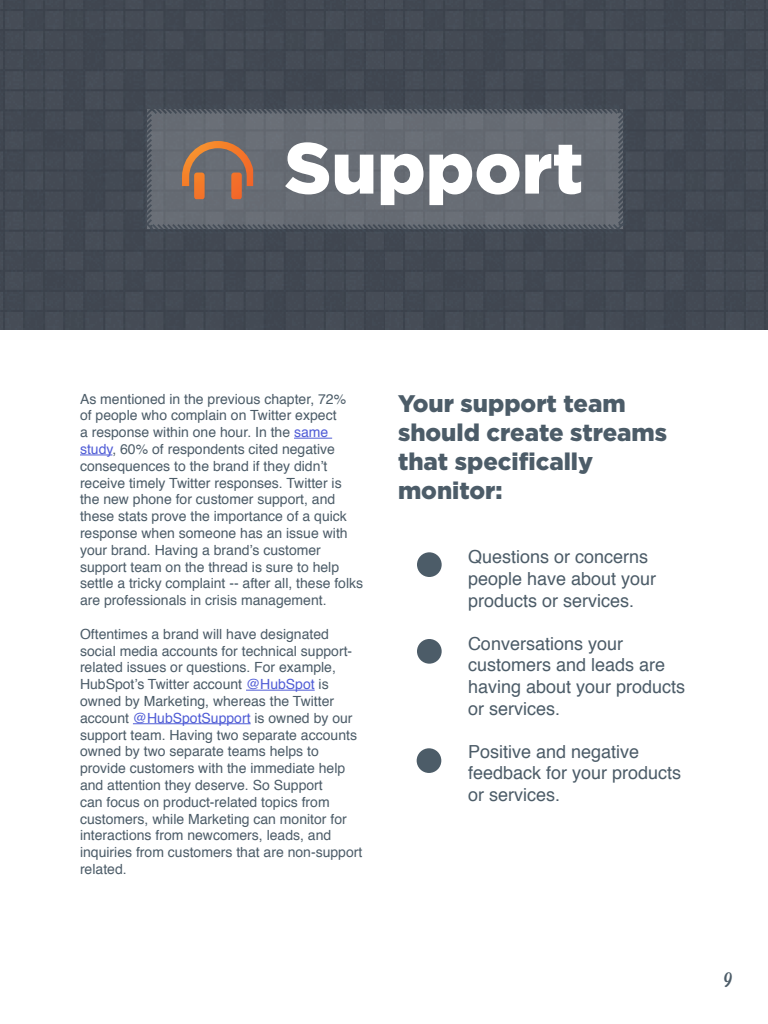
<style>
.page{position:relative;width:768px;height:1024px;background:#fff}
.page>*{position:absolute;margin:0;border:0;box-sizing:border-box;transform-origin:0 0}
.t1{font:900 72px "Gotham";color:#fff}
.t2{font:900 24px/28.8px "Gotham";color:#4c5c68}
.t3{font:24px "Mission Script";color:#4c5c68}
.t4{font:18px/21.6px "Helvetica";color:#4c5c68}
.t5{font:14px/16.8px "Helvetica";color:#4c5c68}
.s1{color:#4f5cd6}
</style>
<div class="page">
<div style="left:0;top:0;width:768px;height:330px;background:#434a54"></div>
<svg style="left:140px;top:102px;width:490px;height:133px;background:#60656e"></svg>
<hr style="left:294px;top:438px;width:38px;height:1px;background:#4f5cd6">
<hr style="left:80px;top:455px;width:32px;height:1px;background:#4f5cd6">
<hr style="left:246px;top:690px;width:69px;height:1px;background:#4f5cd6">
<hr style="left:133px;top:723px;width:118px;height:1px;background:#4f5cd6">
<div style="left:417px;top:552px;width:25px;height:25px;background:#4c5c68;border-radius:50%"></div>
<div style="left:417px;top:639px;width:25px;height:25px;background:#4c5c68;border-radius:50%"></div>
<div style="left:417px;top:748px;width:24px;height:25px;background:#4c5c68;border-radius:50%"></div>
<svg style="left:182px;top:141px;width:71px;height:58px;background:#96705b"></svg>
<h1 class="t1" style="left:284px;top:119px;width:301px">Support</h1>
<p class="t5" style="left:80px;top:391px;width:285px">As mentioned in the previous chapter, 72%<br>of people who complain on Twitter expect<br>a response within one hour. In the <span class="s1">same study</span>, 60% of respondents cited negative consequences to the brand if they didn’t receive timely Twitter responses. Twitter is the new phone for customer support, and these stats prove the importance of a quick response when someone has an issue with your brand. Having a brand’s customer support team on the thread is sure to help settle a tricky complaint -- after all, these folks are professionals in crisis management.</p>
<p class="t5" style="left:80px;top:626px;width:284px">Oftentimes a brand will have designated social media accounts for technical support&shy;related issues or questions. For example, HubSpot’s Twitter account <span class="s1">@HubSpot</span> is owned by Marketing, whereas the Twitter account <span class="s1">@HubSpotSupport</span> is owned by our support team. Having two separate accounts owned by two separate teams helps to provide customers with the immediate help and attention they deserve. So Support<br>can focus on product-related topics from customers, while Marketing can monitor for interactions from newcomers, leads, and inquiries from customers that are non-support related.</p>
<h2 class="t2" style="left:398px;top:389px;width:271px">Your support team should create streams that specifically monitor:</h2>
<p class="t4" style="left:468px;top:547px;width:190px">Questions or concerns people have about your products or services.</p>
<p class="t4" style="left:468px;top:633px;width:219px">Conversations your customers and leads are having about your products or services.</p>
<p class="t4" style="left:468px;top:741px;width:215px">Positive and negative feedback for your products or services.</p>
<h2 class="t3" style="left:723px;top:965px;width:10px">9</h2>
</div>
